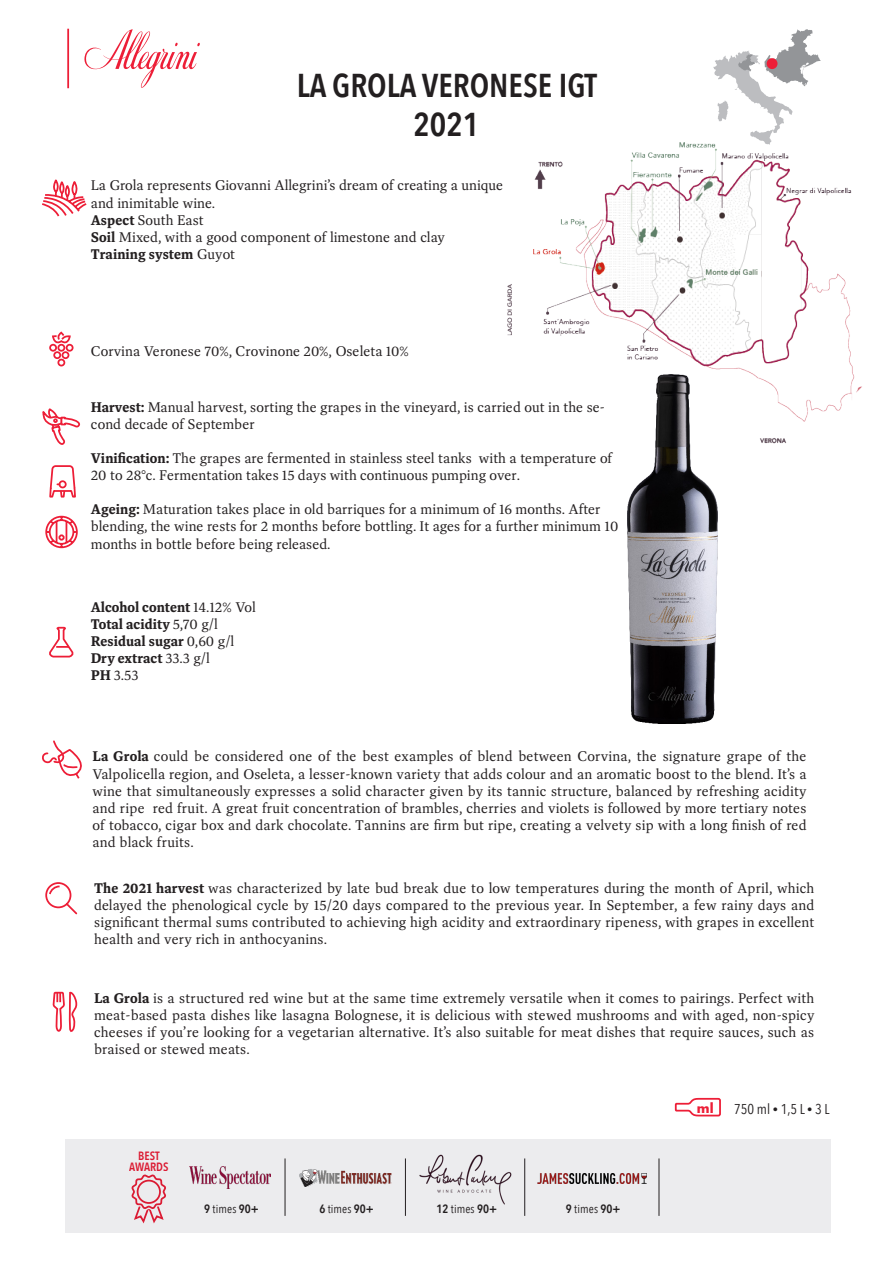
<style>
.page{position:relative;width:893px;height:1263px;background:#fff}
.page>*{position:absolute;margin:0;border:0;box-sizing:border-box;transform-origin:0 0}
.t1{font:600 33px "Avenir Next Condensed";color:#231f20}
.t2{font:14.25px/17.1px "Dashiell Text";color:#231f20}
.t3{font:700 14.25px/17.1px "Dashiell Text";color:#231f20}
.t4{font:14.25px "Avenir Next Condensed";color:#231f20}
.t5{font:700 12.9px "Futura";color:#ed1e37}
.t6{font:12px "Avenir Next Condensed";letter-spacing:.01em;color:#231f20}
.t7{font:600 12px "Avenir Next Condensed";color:#231f20}
.t8{font:600 12px/10.5px "Avenir Next Condensed";color:#ed1e37;text-align:center}
.s1{font-weight:700}
.s2{font-weight:400}
.s3{font-weight:600}
.s4{font-size:10.5px}
</style>
<div class="page">
<svg style="left:84px;top:29px;width:116px;height:59px"></svg>
<svg style="left:49px;top:331px;width:25px;height:36px"></svg>
<svg style="left:42px;top:179px;width:45px;height:38px"></svg>
<svg style="left:49px;top:626px;width:25px;height:32px"></svg>
<svg style="left:45px;top:882px;width:33px;height:33px"></svg>
<svg style="left:42px;top:740px;width:40px;height:39px"></svg>
<svg style="left:52px;top:991px;width:26px;height:41px"></svg>
<hr style="left:67px;top:29px;width:2px;height:59px;background:#ed1e37">
<svg style="left:713px;top:29px;width:108px;height:101px"></svg>
<svg style="left:45px;top:465px;width:33px;height:84px"></svg>
<svg style="left:42px;top:408px;width:38px;height:37px"></svg>
<svg style="left:674px;top:1097px;width:47px;height:20px"></svg>
<img style="left:628px;top:455px;width:90px;height:269px">
<img style="left:507px;top:130px;width:355px;height:325px">
<div style="left:65px;top:1139px;width:765px;height:93px;background:#ececee"></div>
<img style="left:190px;top:1166px;width:81px;height:22px">
<img style="left:299px;top:1169px;width:92px;height:18px">
<img style="left:537px;top:1174px;width:109px;height:9px">
<img style="left:419px;top:1154px;width:93px;height:51px">
<hr style="left:285px;top:1158px;width:1px;height:58px;background:#231f20">
<hr style="left:405px;top:1158px;width:1px;height:58px;background:#231f20">
<hr style="left:524px;top:1158px;width:1px;height:58px;background:#231f20">
<hr style="left:659px;top:1158px;width:1px;height:58px;background:#231f20">
<svg style="left:131px;top:1174px;width:35px;height:50px"></svg>
<div style="left:137px;top:1180px;width:24px;height:24px;border:2px solid #ed1e37;border-radius:50%"></div>
<p class="t1" style="left:297px;top:57px;width:302px">LA GROLA VERONESE IGT</p>
<p class="t1" style="left:413px;top:96px;width:67px">2021</p>
<p class="t2" style="left:91px;top:177px;width:414px">La Grola represents Giovanni Allegrini’s dream of creating a unique and inimitable wine.<br><span class="s1">Aspect</span> South East<br><span class="s1">Soil</span> Mixed, with a good component of limestone and clay <span class="s1">Training system</span> Guyot</p>
<p class="t2" style="left:91px;top:343px;width:319px">Corvina Veronese 70%, Crovinone 20%, Oseleta 10%</p>
<p class="t2" style="left:91px;top:399px;width:516px"><span class="s1">Harvest:</span> Manual harvest, sorting the grapes in the vineyard, is carried out in the se&shy;cond decade of September</p>
<p class="t2" style="left:91px;top:450px;width:523px"><span class="s1">Vinification:</span> The grapes are fermented in stainless steel tanks with a temperature of<br>20 to 28°c. Fermentation takes 15 days with continuous pumping over.</p>
<p class="t2" style="left:91px;top:501px;width:529px"><span class="s1">Ageing:</span> Maturation takes place in old barriques for a minimum of 16 months. After blending, the wine rests for 2 months before bottling. It ages for a further minimum 10 months in bottle before being released.</p>
<p class="t3" style="left:91px;top:598px;width:166px">Alcohol content <span class="s2">14.12% Vol<br></span>Total acidity <span class="s2">5,70 g/l<br></span>Residual sugar <span class="s2">0,60 g/l<br></span>Dry extract <span class="s2">33.3 g/l<br></span>PH <span class="s2">3.53</span></p>
<p class="t2" style="left:93px;top:748px;width:716px;text-align:justify"><span class="s1">La Grola</span> could be considered one of the best examples of blend between Corvina, the signature grape of the Valpolicella region, and Oseleta, a lesser-known variety that adds colour and an aromatic boost to the blend. It’s a wine that simultaneously expresses a solid character given by its tannic structure, balanced by refreshing acidity and ripe red fruit. A great fruit concentration of brambles, cherries and violets is followed by more tertiary notes of tobacco, cigar box and dark chocolate. Tannins are firm but ripe, creating a velvety sip with a long finish of red and black fruits.</p>
<p class="t2" style="left:94px;top:880px;width:722px;text-align:justify"><span class="s1">The 2021 harvest</span> was characterized by late bud break due to low temperatures during the month of April, which delayed the phenological cycle by 15/20 days compared to the previous year. In September, a few rainy days and significant thermal sums contributed to achieving high acidity and extraordinary ripeness, with grapes in excellent health and very rich in anthocyanins.</p>
<p class="t2" style="left:94px;top:989px;width:722px;text-align:justify"><span class="s1">La Grola</span> is a structured red wine but at the same time extremely versatile when it comes to pairings. Perfect with meat-based pasta dishes like lasagna Bolognese, it is delicious with stewed mushrooms and with aged, non-spicy cheeses if you’re looking for a vegetarian alternative. It’s also suitable for meat dishes that require sauces, such as braised or stewed meats.</p>
<p class="t8" style="left:129px;top:1150px;width:41px">BEST<br>AWARDS</p>
<p class="t6" style="left:204px;top:1198px;width:56px"><span class="s3">9</span> times <span class="s3">90+</span></p>
<p class="t6" style="left:319px;top:1198px;width:56px"><span class="s3">6</span> times <span class="s3">90+</span></p>
<p class="t7" style="left:437px;top:1198px;width:62px">12 <span class="s2">times</span> 90+</p>
<p class="t6" style="left:566px;top:1198px;width:56px"><span class="s3">9</span> times <span class="s3">90+</span></p>
<p class="t5" style="left:697px;top:1098px;width:18px">ml</p>
<p class="t4" style="left:734px;top:1097px;width:97px">750 ml <span class="s4">•</span> 1,5 L <span class="s4">•</span> 3 L</p>
</div>
